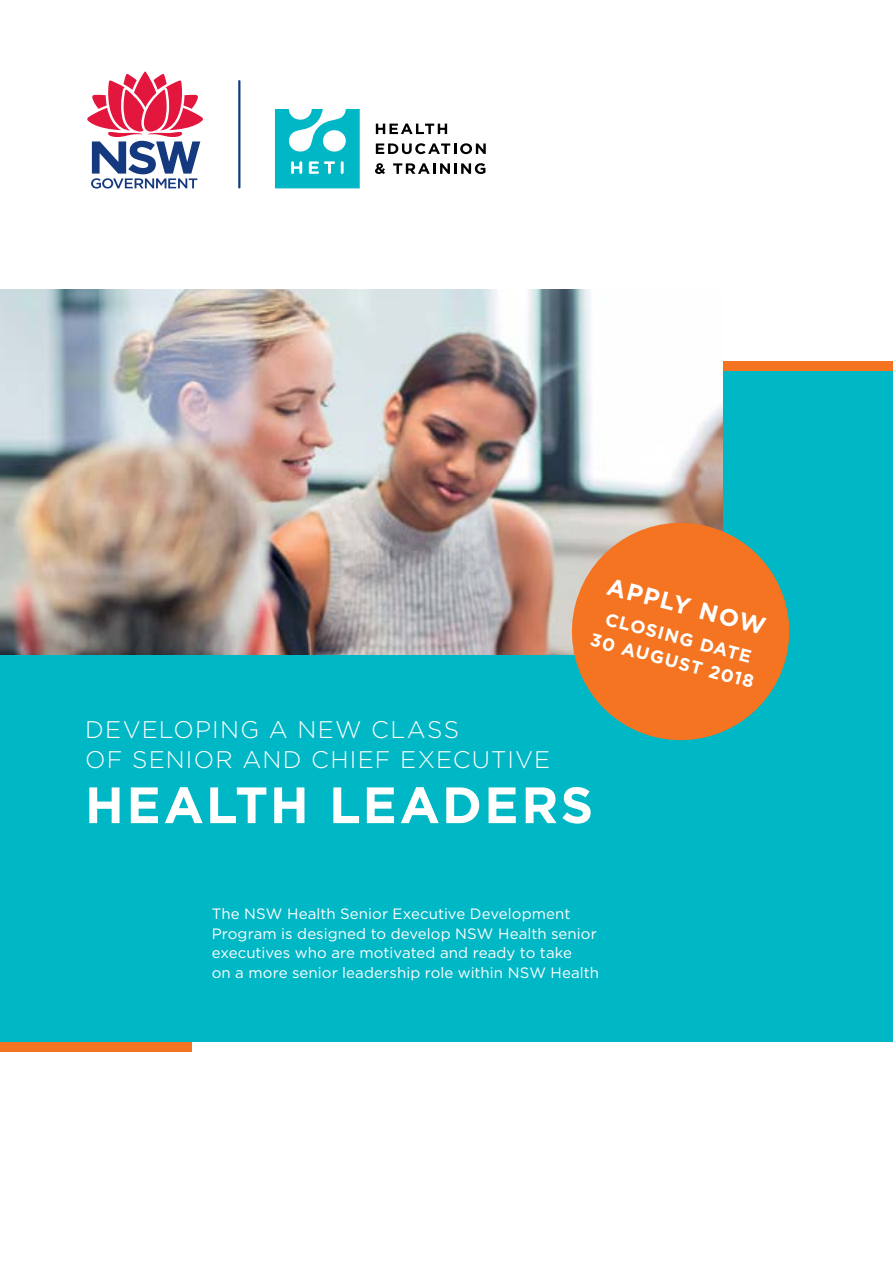
<style>
.page{position:relative;width:893px;height:1263px;background:#fff}
.page>*{position:absolute;margin:0;border:0;box-sizing:border-box;transform-origin:0 0}
.t1{font:700 51px "Gotham";letter-spacing:.045em;color:#fff}
.t2{font:300 24px/30px "Gotham";letter-spacing:.05em;color:#fff}
.t3{font:700 24px "Gotham";color:#fff}
.t4{font:700 18px/24px "Gotham";color:#fff;text-align:center}
.t5{font:15px/19.5px "Gotham";letter-spacing:.005em;color:#fff}
</style>
<div class="page">
<div style="left:0;top:361px;width:893px;height:681px;background:#00b7c5"></div>
<div style="left:452px;top:361px;width:441px;height:10px;background:#f47421"></div>
<div style="left:0;top:1042px;width:191px;height:9px;background:#f47421"></div>
<img style="left:0;top:289px;width:723px;height:366px">
<hr style="left:238px;top:80px;width:2px;height:108px;background:#15397f">
<svg style="left:87px;top:71px;width:116px;height:118px"></svg>
<svg style="left:376px;top:124px;width:71px;height:10px"></svg>
<svg style="left:376px;top:143px;width:110px;height:11px"></svg>
<svg style="left:375px;top:163px;width:10px;height:11px"></svg>
<svg style="left:393px;top:163px;width:92px;height:11px"></svg>
<svg style="left:275px;top:109px;width:85px;height:79px"></svg>
<svg style="left:560px;top:511px;width:230px;height:230px;fill:#f47421"></svg>
<h2 class="t3" style="left:612px;top:570px;width:164px;rotate:15deg">APPLY NOW</h2>
<p class="t4" style="left:600px;top:604px;width:170px;rotate:15deg">CLOSING DATE<br>30 AUGUST 2018</p>
<h2 class="t2" style="left:85px;top:714px;width:467px">DEVELOPING A NEW CLASS<br>OF SENIOR AND CHIEF EXECUTIVE</h2>
<h1 class="t1" style="left:85px;top:771px;width:510px">HEALTH LEADERS</h1>
<p class="t5" style="left:212px;top:904px;width:389px">The NSW Health Senior Executive Development Program is designed to develop NSW Health senior executives who are motivated and ready to take<br>on a more senior leadership role within NSW Health</p>
</div>
